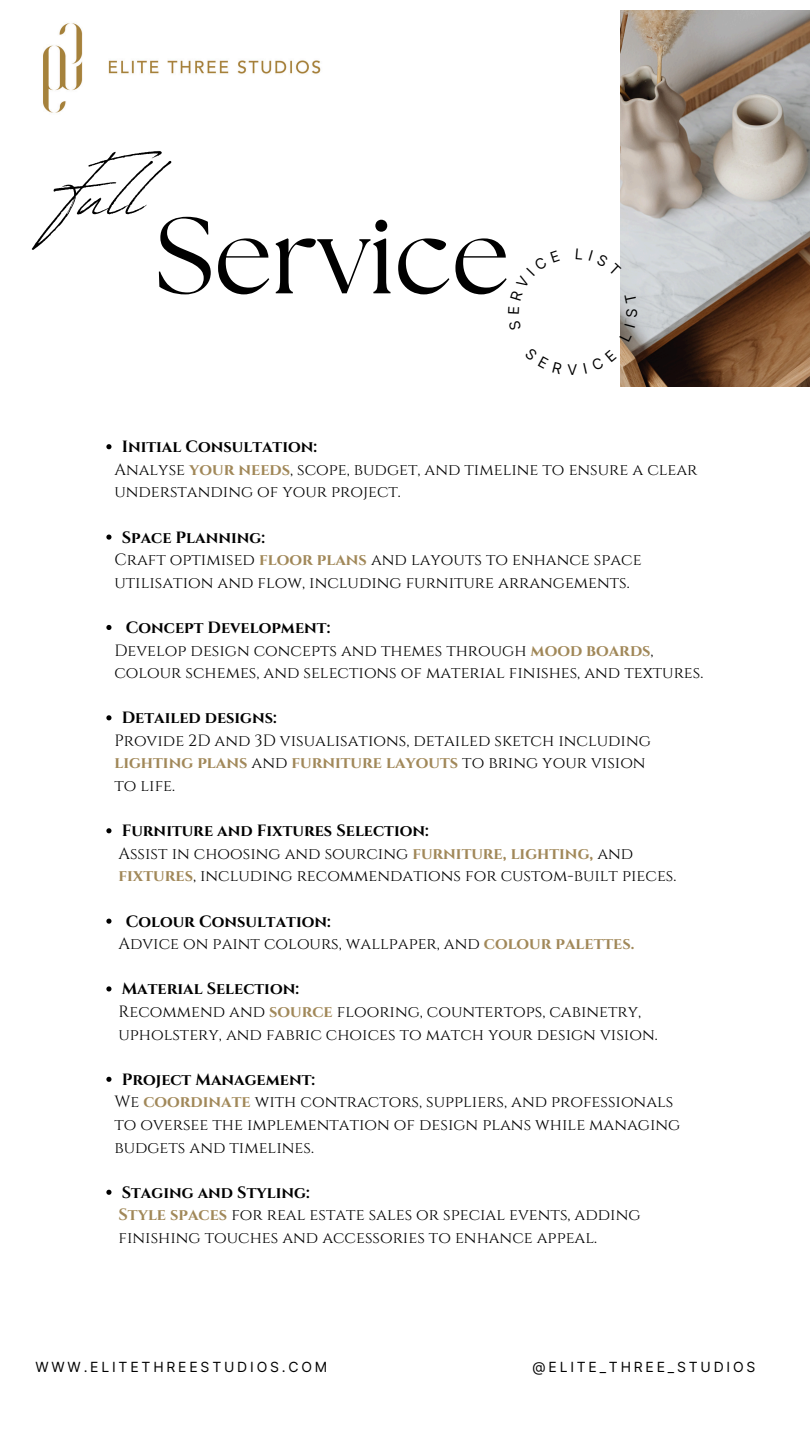
<style>
.page{position:relative;width:810px;height:1440px;background:#fff}
.page>*{position:absolute;margin:0;border:0;box-sizing:border-box;transform-origin:0 0}
.t1{font:108.3px "The Seasons";color:#000}
.t2{font:105.6px "Revive 80 Signature";color:#000}
.t3{font:16.3px/22.6px "Cinzel";color:#000}
.t4{font:700 16.3px "Cinzel";color:#000}
.t5{font:14px "Inter";letter-spacing:.2em;color:#000}
.s1{font-weight:700}
.s2{font-weight:700;color:#a18859}
</style>
<div class="page">
<img style="left:620px;top:10px;width:190px;height:377px">
<svg style="left:106px;top:444px;width:5px;height:5px"></svg>
<svg style="left:106px;top:535px;width:5px;height:5px"></svg>
<svg style="left:106px;top:625px;width:5px;height:5px"></svg>
<svg style="left:106px;top:715px;width:5px;height:5px"></svg>
<svg style="left:106px;top:828px;width:5px;height:5px"></svg>
<svg style="left:106px;top:919px;width:5px;height:5px"></svg>
<svg style="left:106px;top:986px;width:5px;height:5px"></svg>
<svg style="left:106px;top:1077px;width:5px;height:5px"></svg>
<svg style="left:106px;top:1190px;width:5px;height:5px"></svg>
<img style="left:43px;top:23px;width:278px;height:90px">
<svg style="left:620px;top:250px;width:1px;height:26px"></svg>
<svg style="left:620px;top:323px;width:15px;height:19px"></svg>
<svg style="left:626px;top:309px;width:11px;height:8px"></svg>
<svg style="left:624px;top:293px;width:13px;height:10px"></svg>
<h2 class="t2" style="left:58px;top:115px;width:131px">Fu l</h2>
<h1 class="t1" style="left:155px;top:207px;width:357px">Service</h1>
<p class="t3" style="left:114px;top:436px;width:585px;text-indent:7px"><span class="s1">Initial Consultation:<br></span>Analyse <span class="s2">your needs</span>, scope, budget, and timeline to ensure a clear understanding of your project.</p>
<p class="t3" style="left:114px;top:526px;width:529px;text-indent:7px"><span class="s1">Space Planning:<br></span>Craft optimised <span class="s2">floor plans</span> and layouts to enhance space utilisation and flow, including furniture arrangements.</p>
<p class="t3" style="left:114px;top:617px;width:590px;text-indent:11px"><span class="s1">Concept Development:<br></span>Develop design concepts and themes through <span class="s2">mood boards</span>, colour schemes, and selections of material finishes, and textures.</p>
<p class="t4" style="left:122px;top:707px;width:157px">Detailed designs:</p>
<p class="t3" style="left:114px;top:730px;width:538px">Provide 2D and 3D visualisations, detailed sketch including <span class="s2">lighting plans</span> and <span class="s2">furniture layouts</span> to bring your vision to life.</p>
<p class="t3" style="left:118px;top:820px;width:559px"><span class="s1">Furniture and Fixtures Selection:<br></span>Assist in choosing and sourcing <span class="s2">furniture, lighting,</span> and <span class="s2">fixtures</span>, including recommendations for custom-built pieces.</p>
<p class="t3" style="left:118px;top:910px;width:517px;text-indent:7px"><span class="s1">Colour Consultation:<br></span>Advice on paint colours, wallpaper, and <span class="s2">colour palettes.</span></p>
<p class="t3" style="left:118px;top:978px;width:541px"><span class="s1">Material Selection:<br></span>Recommend and <span class="s2">source</span> flooring, countertops, cabinetry, upholstery, and fabric choices to match your design vision.</p>
<p class="t3" style="left:114px;top:1069px;width:567px;text-indent:7px"><span class="s1">Project Management:<br></span>We <span class="s2">coordinate</span> with contractors, suppliers, and professionals to oversee the implementation of design plans while managing budgets and timelines.</p>
<p class="t3" style="left:118px;top:1182px;width:524px"><span class="s1">Staging and Styling:<br></span><span class="s2">Style spaces</span> for real estate sales or special events, adding finishing touches and accessories to enhance appeal.</p>
<p class="t5" style="left:35px;top:1358px;width:294px">WWW.ELITETHREESTUDIOS.COM</p>
<p class="t5" style="left:533px;top:1358px;width:224px">@ELITE_THREE_STUDIOS</p>
</div>
